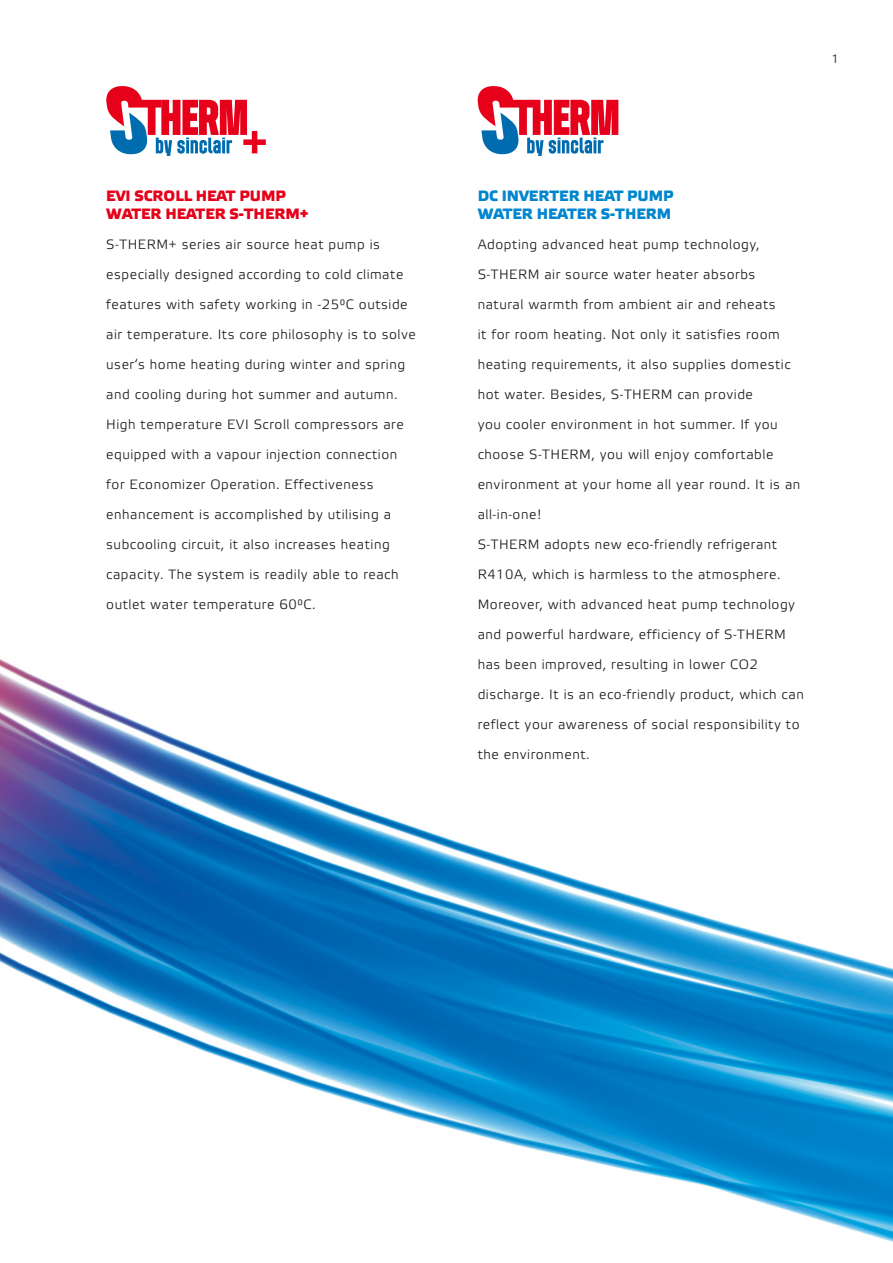
<style>
.page{position:relative;width:893px;height:1263px;background:#fff}
.page>*{position:absolute;margin:0;border:0;box-sizing:border-box;transform-origin:0 0}
.t1{font:700 15px/18px "Etelka Medium Pro";color:#e60019}
.t2{font:700 15px/18px "Etelka Medium Pro";color:#0086ce}
.t3{font:13.5px "Etelka Light Pro";letter-spacing:.04em;color:#1b1c20}
.t4{font:12px "Etelka Light Pro";color:#1b1c20}
</style>
<div class="page">
<img style="left:0;top:99px;width:893px;height:1143px">
<svg style="left:477px;top:86px;width:141px;height:70px"></svg>
<svg style="left:105px;top:86px;width:161px;height:70px"></svg>
<p class="t1" style="left:106px;top:188px;width:181px">EVI SCROLL HEAT PUMP<br>WATER HEATER S-THERM</p>
<p class="t1" style="left:300px;top:206px;width:10px">+</p>
<p class="t3" style="left:106px;top:237px;width:275px">S-THERM+ series air source heat pump is</p>
<p class="t3" style="left:106px;top:267px;width:299px">especially designed according to cold climate</p>
<p class="t3" style="left:106px;top:297px;width:303px">features with safety working in -25°C outside</p>
<p class="t3" style="left:106px;top:327px;width:311px">air temperature. Its core philosophy is to solve</p>
<p class="t3" style="left:106px;top:357px;width:300px">user‘s home heating during winter and spring</p>
<p class="t3" style="left:106px;top:387px;width:293px">and cooling during hot summer and autumn.</p>
<p class="t3" style="left:106px;top:417px;width:299px">High temperature EVI Scroll compressors are</p>
<p class="t3" style="left:106px;top:447px;width:292px">equipped with a vapour injection connection</p>
<p class="t3" style="left:106px;top:477px;width:269px">for Economizer Operation. Effectiveness</p>
<p class="t3" style="left:106px;top:507px;width:286px">enhancement is accomplished by utilising a</p>
<p class="t3" style="left:106px;top:537px;width:285px">subcooling circuit, it also increases heating</p>
<p class="t3" style="left:106px;top:567px;width:294px">capacity. The system is readily able to reach</p>
<p class="t3" style="left:106px;top:597px;width:211px">outlet water temperature 60°C.</p>
<p class="t4" style="left:831px;top:52px;width:9px">1</p>
<p class="t2" style="left:478px;top:188px;width:198px">DC INVERTER HEAT PUMP<br>WATER HEATER S-THERM</p>
<p class="t3" style="left:478px;top:237px;width:283px">Adopting advanced heat pump technology,</p>
<p class="t3" style="left:478px;top:267px;width:279px">S-THERM air source water heater absorbs</p>
<p class="t3" style="left:478px;top:297px;width:300px">natural warmth from ambient air and reheats</p>
<p class="t3" style="left:478px;top:327px;width:304px">it for room heating. Not only it satisfies room</p>
<p class="t3" style="left:478px;top:357px;width:314px">heating requirements, it also supplies domestic</p>
<p class="t3" style="left:478px;top:387px;width:277px">hot water. Besides, S-THERM can provide</p>
<p class="t3" style="left:478px;top:417px;width:301px">you cooler environment in hot summer. If you</p>
<p class="t3" style="left:478px;top:447px;width:297px">choose S-THERM, you will enjoy comfortable</p>
<p class="t3" style="left:478px;top:477px;width:324px">environment at your home all year round. It is an</p>
<p class="t3" style="left:478px;top:507px;width:65px">all-in-one!</p>
<p class="t3" style="left:478px;top:537px;width:301px">S-THERM adopts new eco-friendly refrigerant</p>
<p class="t3" style="left:478px;top:567px;width:304px">R410A, which is harmless to the atmosphere.</p>
<p class="t3" style="left:478px;top:597px;width:319px">Moreover, with advanced heat pump technology</p>
<p class="t3" style="left:478px;top:627px;width:310px">and powerful hardware, efficiency of S-THERM</p>
<p class="t3" style="left:478px;top:657px;width:282px">has been improved, resulting in lower CO2</p>
<p class="t3" style="left:478px;top:687px;width:328px">discharge. It is an eco-friendly product, which can</p>
<p class="t3" style="left:478px;top:717px;width:323px">reflect your awareness of social responsibility to</p>
<p class="t3" style="left:478px;top:747px;width:113px">the environment.</p>
</div>
